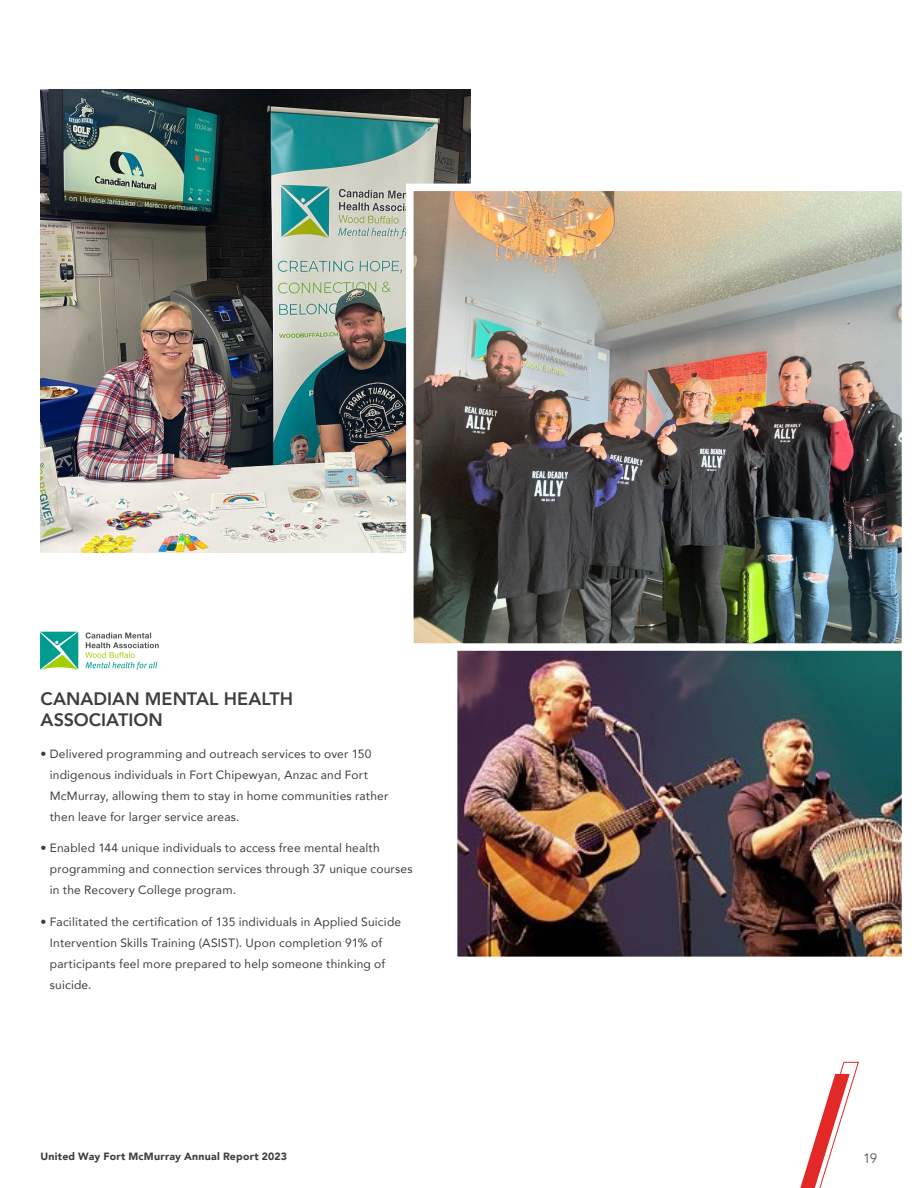
<style>
.page{position:relative;width:918px;height:1188px;background:#fff}
.page>*{position:absolute;margin:0;border:0;box-sizing:border-box;transform-origin:0 0}
.Body_Text_without_Drop_Cap{font:800 18px/21px "Avenir";color:#3e3e3f}
.t1{font:13.5px "Avenir";color:#54575a}
.Body_Text_without_Drop_Cap-2{font:12px/21px "Avenir";letter-spacing:.015em;color:#3e3e3f}
.t2{font:900 10.5px "Avenir";letter-spacing:.025em;color:#3e3e3f}
</style>
<div class="page">
<svg style="left:800px;top:1061px;width:59px;height:127px"></svg>
<img style="left:40px;top:90px;width:430px;height:463px">
<img style="left:459px;top:651px;width:441px;height:304px">
<div style="left:450px;top:625px;width:459px;height:339px;border:8px solid #fff"></div>
<img style="left:40px;top:632px;width:119px;height:38px">
<img style="left:415px;top:193px;width:485px;height:449px">
<div style="left:406px;top:184px;width:503px;height:467px;border:8px solid #fff"></div>
<p class="Body_Text_without_Drop_Cap" style="left:40px;top:688px;width:254px">CANADIAN MENTAL HEALTH<br>ASSOCIATION</p>
<p class="Body_Text_without_Drop_Cap-2" style="left:50px;top:742px;width:340px;text-indent:-9px">• Delivered programming and outreach services to over 150 indigenous individuals in Fort Chipewyan, Anzac and Fort McMurray, allowing them to stay in home communities rather then leave for larger service areas.</p>
<p class="Body_Text_without_Drop_Cap-2" style="left:50px;top:837px;width:364px;text-indent:-9px">• Enabled 144 unique individuals to access free mental health programming and connection services through 37 unique courses in the Recovery College program.</p>
<p class="Body_Text_without_Drop_Cap-2" style="left:50px;top:910px;width:353px;text-indent:-9px">• Facilitated the certification of 135 individuals in Applied Suicide Intervention Skills Training (ASIST). Upon completion 91% of participants feel more prepared to help someone thinking of suicide.</p>
<p class="t2" style="left:40px;top:1148px;width:248px">United Way Fort McMurray Annual Report 2023</p>
<p class="t1" style="left:863px;top:1151px;width:16px">19</p>
</div>
